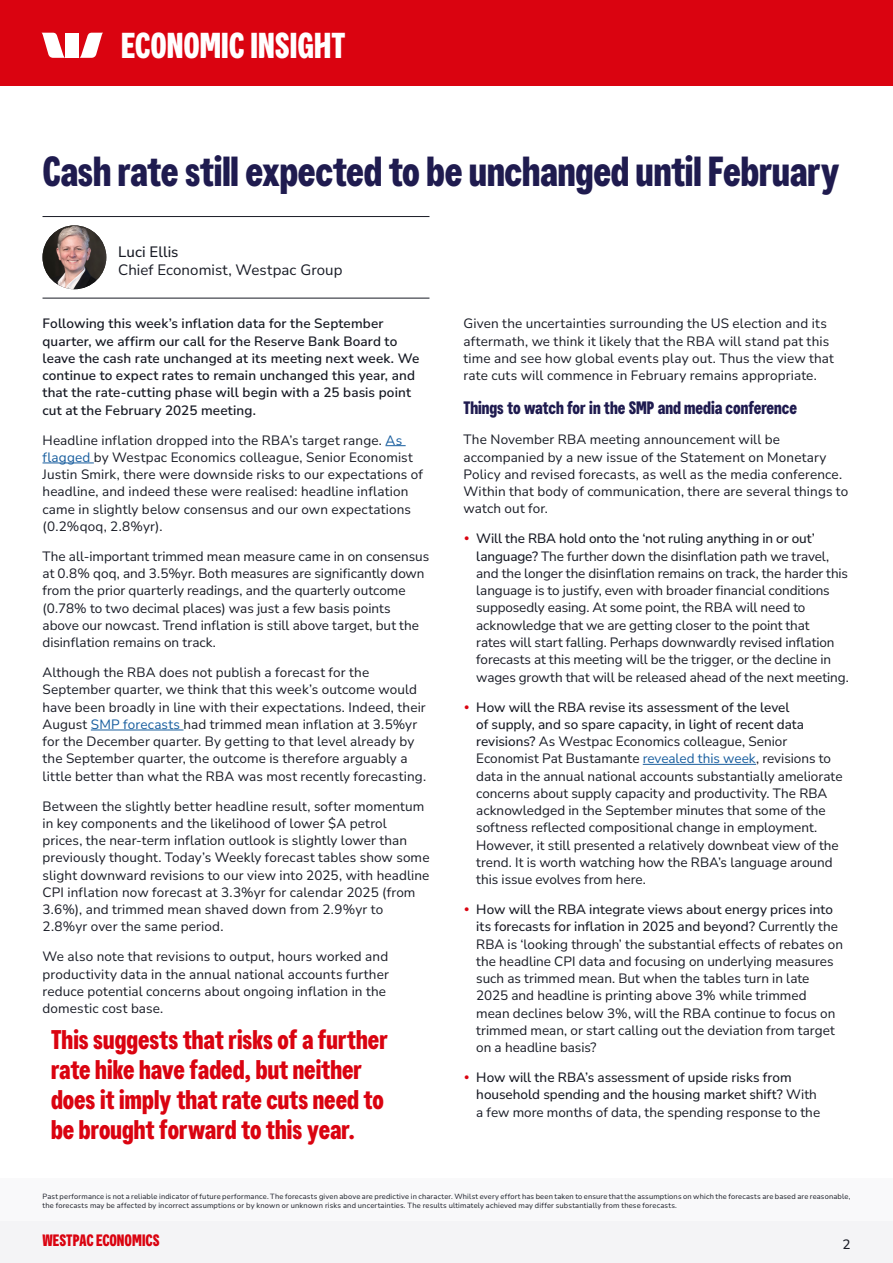
<style>
.page{position:relative;width:893px;height:1263px;background:#fff}
.page>*{position:absolute;margin:0;border:0;box-sizing:border-box;transform-origin:0 0}
.H3_Page_Headline{font:700 42px "Westpac";letter-spacing:-.005em;color:#1f1b4f}
.H2_Section_headline___strap_top{font:700 36px "Westpac";color:#fff}
.Q1_quote_-_westpac{font:700 27px/30px "Westpac";color:#da0310}
.SUBHEAD_1{font:700 18px "Westpac";color:#1f1b4f}
.t1{font:700 16.5px "Westpac";color:#da0310}
.S3_Author_byline{font:200 15px "Nunito Sans 12 pt";letter-spacing:.005em;color:#181b25}
.P1_Body_copy{font:200 13.5px/17.2px "Nunito Sans 12 pt";letter-spacing:.005em;color:#181b25}
.t2{font:200 7.5px/9px "Nunito Sans 12 pt";letter-spacing:.025em;color:#181b25}
.s1{color:#175d9e}
.s2{font-family:"Gotham";font-weight:500;color:#da0310}
</style>
<div class="page">
<div style="left:0;top:0;width:893px;height:85px;background:#da0310"></div>
<div style="left:0;top:1220px;width:893px;height:43px;background:#f4f4f6"></div>
<div style="left:0;top:1178px;width:893px;height:42px;background:#f9f9fa"></div>
<svg style="left:42px;top:33px;width:23px;height:25px"></svg>
<svg style="left:80px;top:33px;width:23px;height:25px"></svg>
<div style="left:66px;top:33px;width:13px;height:25px;background:#fff"></div>
<hr style="left:643px;top:764px;width:113px;height:1px;background:#175d9e">
<svg style="left:385px;top:445px;width:21px;height:1px"></svg>
<hr style="left:43px;top:463px;width:51px;height:1px;background:#175d9e">
<hr style="left:91px;top:730px;width:93px;height:1px;background:#175d9e">
<hr style="left:43px;top:216px;width:386px;height:1px;background:#181b25">
<hr style="left:43px;top:298px;width:386px;height:1px;background:#181b25">
<img style="left:43px;top:225px;width:63px;height:64px;border-radius:32px">
<p class="H2_Section_headline___strap_top" style="left:121px;top:24px;width:226px">ECONOMIC INSIGHT</p>
<p class="H3_Page_Headline" style="left:43px;top:146px;width:799px">Cash rate still expected to be unchanged until February</p>
<p class="S3_Author_byline" style="left:118px;top:242px;width:62px">Luci Ellis</p>
<p class="S3_Author_byline" style="left:118px;top:260px;width:226px">Chief Economist, Westpac Group</p>
<p class="P1_Body_copy" style="left:43px;top:314px;width:378px">Following this week’s inflation data for the September quarter, we affirm our call for the Reserve Bank Board to leave the cash rate unchanged at its meeting next week. We continue to expect rates to remain unchanged this year, and that the rate-cutting phase will begin with a 25 basis point cut at the February 2025 meeting.</p>
<p class="P1_Body_copy" style="left:43px;top:431px;width:382px">Headline inflation dropped into the RBA’s target range. <span class="s1">As flagged</span> by Westpac Economics colleague, Senior Economist Justin Smirk, there were downside risks to our expectations of headline, and indeed these were realised: headline inflation came in slightly below consensus and our own expectations (0.2%qoq, 2.8%yr).</p>
<p class="P1_Body_copy" style="left:43px;top:547px;width:388px">The all-important trimmed mean measure came in on consensus at 0.8% qoq, and 3.5%yr. Both measures are significantly down from the prior quarterly readings, and the quarterly outcome (0.78% to two decimal places) was just a few basis points above our nowcast. Trend inflation is still above target, but the disinflation remains on track.</p>
<p class="P1_Body_copy" style="left:43px;top:663px;width:385px">Although the RBA does not publish a forecast for the September quarter, we think that this week’s outcome would have been broadly in line with their expectations. Indeed, their August <span class="s1">SMP forecasts</span> had trimmed mean inflation at 3.5%yr for the December quarter. By getting to that level already by the September quarter, the outcome is therefore arguably a little better than what the RBA was most recently forecasting.</p>
<p class="P1_Body_copy" style="left:43px;top:797px;width:388px">Between the slightly better headline result, softer momentum in key components and the likelihood of lower $A petrol prices, the near-term inflation outlook is slightly lower than previously thought. Today’s Weekly forecast tables show some slight downward revisions to our view into 2025, with headline CPI inflation now forecast at 3.3%yr for calendar 2025 (from 3.6%), and trimmed mean shaved down from 2.9%yr to 2.8%yr over the same period.</p>
<p class="P1_Body_copy" style="left:43px;top:948px;width:348px">We also note that revisions to output, hours worked and productivity data in the annual national accounts further reduce potential concerns about ongoing inflation in the domestic cost base.</p>
<p class="Q1_quote_-_westpac" style="left:51px;top:1024px;width:339px">This suggests that risks of a further rate hike have faded, but neither does it imply that rate cuts need to be brought forward to this year.</p>
<p class="P1_Body_copy" style="left:463px;top:314px;width:372px">Given the uncertainties surrounding the US election and its aftermath, we think it likely that the RBA will stand pat this time and see how global events play out. Thus the view that rate cuts will commence in February remains appropriate.</p>
<p class="SUBHEAD_1" style="left:463px;top:397px;width:335px">Things to watch for in the SMP and media conference</p>
<p class="P1_Body_copy" style="left:463px;top:431px;width:386px">The November RBA meeting announcement will be accompanied by a new issue of the Statement on Monetary Policy and revised forecasts, as well as the media conference.<br>Within that body of communication, there are several things to watch out for.</p>
<p class="P1_Body_copy" style="left:476px;top:530px;width:374px;text-indent:-13px"><span class="s2">•</span> Will the RBA hold onto the ‘not ruling anything in or out’ language? The further down the disinflation path we travel, and the longer the disinflation remains on track, the harder this language is to justify, even with broader financial conditions supposedly easing. At some point, the RBA will need to acknowledge that we are getting closer to the point that<br>rates will start falling. Perhaps downwardly revised inflation forecasts at this meeting will be the trigger, or the decline in wages growth that will be released ahead of the next meeting.</p>
<p class="P1_Body_copy" style="left:476px;top:698px;width:368px;text-indent:-13px"><span class="s2">•</span> How will the RBA revise its assessment of the level<br>of supply, and so spare capacity, in light of recent data revisions? As Westpac Economics colleague, Senior Economist Pat Bustamante <span class="s1">revealed this week</span>, revisions to data in the annual national accounts substantially ameliorate concerns about supply capacity and productivity. The RBA acknowledged in the September minutes that some of the softness reflected compositional change in employment.<br>However, it still presented a relatively downbeat view of the trend. It is worth watching how the RBA’s language around this issue evolves from here.</p>
<p class="P1_Body_copy" style="left:476px;top:900px;width:368px;text-indent:-13px"><span class="s2">•</span> How will the RBA integrate views about energy prices into its forecasts for inflation in 2025 and beyond? Currently the RBA is ‘looking through’ the substantial effects of rebates on the headline CPI data and focusing on underlying measures such as trimmed mean. But when the tables turn in late 2025 and headline is printing above 3% while trimmed mean declines below 3%, will the RBA continue to focus on trimmed mean, or start calling out the deviation from target on a headline basis?</p>
<p class="P1_Body_copy" style="left:476px;top:1068px;width:345px;text-indent:-13px"><span class="s2">•</span> How will the RBA’s assessment of upside risks from household spending and the housing market shift? With a few more months of data, the spending response to the</p>
<p class="t2" style="left:43px;top:1192px;width:809px">Past performance is not a reliable indicator of future performance. The forecasts given above are predictive in character. Whilst every effort has been taken to ensure that the assumptions on which the forecasts are based are reasonable, the forecasts may be affected by incorrect assumptions or by known or unknown risks and uncertainties. The results ultimately achieved may differ substantially from these forecasts.</p>
<p class="t1" style="left:43px;top:1230px;width:119px">WESTPAC ECONOMICS</p>
<p class="P1_Body_copy" style="left:842px;top:1235px;width:10px">2</p>
</div>
